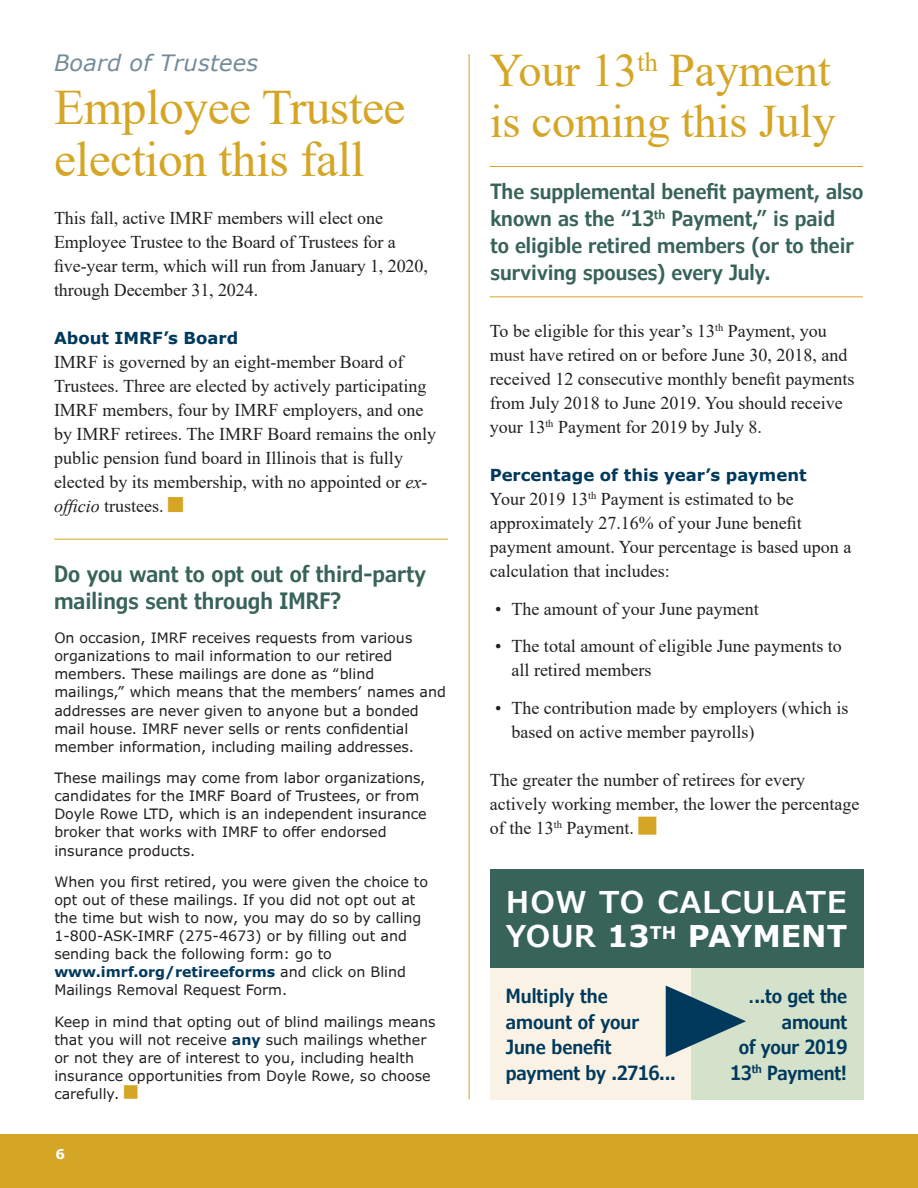
<style>
.page{position:relative;width:918px;height:1188px;background:#fff}
.page>*{position:absolute;margin:0;border:0;box-sizing:border-box;transform-origin:0 0}
.t1{font:49.5px "Times New Roman";letter-spacing:-.01em;color:#d5a626}
.t2{font:46.5px/51px "Times New Roman";letter-spacing:-.005em;color:#d5a626}
.Bullet_Text{font:600 30px/34.5px "Verdana Pro";letter-spacing:.02em;color:#fff}
.Headline{font:600 condensed 22.5px/27px "Verdana Pro";color:#386359}
.t3{font:italic 22.5px "Verdana";letter-spacing:.01em;color:#758c99}
.t4{font:600 condensed 21px/27px "Verdana Pro";color:#386359}
.Bullet_Text-2{font:600 condensed 19.5px/25.5px "Verdana Pro";letter-spacing:-.01em;color:#00395c}
.Story_Text{font:18px/24px "Times New Roman";color:#231f20}
.Bullet_Text-3{font:18px/24px "Times New Roman";color:#231f20}
.Subhead{font:700 16.5px "Verdana Pro";color:#00395c}
.Graph_indent{font:14.25px/18px "Verdana Pro";color:#231f20}
.Graph_no_indent{font:14.25px/18px "Verdana Pro";color:#231f20}
.t5{font:700 13.5px "Verdana";color:#fff}
.s1{font-style:italic}
.s2{font-weight:700;color:#00395c}
.s3{font-weight:700}
.s4{font-stretch:normal;font-size:16.5px}
</style>
<div class="page">
<div style="left:0;top:1134px;width:918px;height:54px;background:#d5a626"></div>
<hr style="left:469px;top:54px;width:1px;height:1045px;background:#d5a626">
<div style="left:490px;top:869px;width:373px;height:99px;background:#386359"></div>
<div style="left:490px;top:968px;width:212px;height:131px;background:#faf3e5"></div>
<div style="left:691px;top:968px;width:172px;height:131px;background:#d5e2cb"></div>
<svg style="left:666px;top:986px;width:80px;height:71px"></svg>
<hr style="left:490px;top:166px;width:373px;height:1px;background:#d5a626">
<hr style="left:490px;top:296px;width:373px;height:1px;background:#d5a626">
<hr style="left:54px;top:539px;width:394px;height:1px;background:#d5a626">
<p class="t3" style="left:54px;top:48px;width:206px">Board of Trustees</p>
<p class="t1" style="left:54px;top:72px;width:353px">Employee Trustee</p>
<p class="t1" style="left:54px;top:125px;width:312px">election this fall</p>
<p class="Story_Text" style="left:54px;top:206px;width:375px">This fall, active IMRF members will elect one Employee Trustee to the Board of Trustees for a five-year term, which will run from January 1, 2020, through December 31, 2024.</p>
<p class="Subhead" style="left:54px;top:327px;width:186px">About IMRF’s Board</p>
<p class="Story_Text" style="left:54px;top:350px;width:384px">IMRF is governed by an eight-member Board of Trustees. Three are elected by actively participating IMRF members, four by IMRF employers, and one by IMRF retirees. The IMRF Board remains the only public pension fund board in Illinois that is fully elected by its membership, with no appointed or <span class="s1">ex&shy;officio</span> trustees.</p>
<p class="Headline" style="left:54px;top:560px;width:374px">Do you want to opt out of third-party mailings sent through IMRF?</p>
<p class="Graph_no_indent" style="left:54px;top:629px;width:393px">On occasion, IMRF receives requests from various organizations to mail information to our retired members. These mailings are done as “blind mailings,” which means that the members’ names and addresses are never given to anyone but a bonded mail house. IMRF never sells or rents confidential member information, including mailing addresses.</p>
<p class="Graph_indent" style="left:54px;top:769px;width:374px">These mailings may come from labor organizations, candidates for the IMRF Board of Trustees, or from Doyle Rowe LTD, which is an independent insurance broker that works with IMRF to offer endorsed insurance products.</p>
<p class="Graph_indent" style="left:54px;top:873px;width:375px">When you first retired, you were given the choice to opt out of these mailings. If you did not opt out at the time but wish to now, you may do so by calling 1-800-ASK-IMRF (275-4673) or by filling out and sending back the following form: go to <span class="s2">www.imrf.org/retireeforms</span> and click on Blind Mailings Removal Request Form.</p>
<p class="Graph_indent" style="left:54px;top:1013px;width:383px">Keep in mind that opting out of blind mailings means that you will not receive <span class="s2">any</span> such mailings whether or not they are of interest to you, including health insurance opportunities from Doyle Rowe, so choose carefully.</p>
<p class="t5" style="left:56px;top:1144px;width:11px">6</p>
<p class="t2" style="left:490px;top:44px;width:347px">Your 13<sup>th</sup> Payment is coming this July</p>
<p class="t4" style="left:490px;top:178px;width:374px">The supplemental benefit payment, also known as the “13<sup>th</sup> Payment,” is paid<br>to eligible retired members (or to their surviving spouses) every July.</p>
<p class="Story_Text" style="left:490px;top:318px;width:366px">To be eligible for this year’s 13<sup>th</sup> Payment, you must have retired on or before June 30, 2018, and received 12 consecutive monthly benefit payments from July 2018 to June 2019. You should receive your 13<sup>th</sup> Payment for 2019 by July 8.</p>
<p class="Subhead" style="left:490px;top:464px;width:318px">Percentage of this year’s payment</p>
<p class="Story_Text" style="left:490px;top:486px;width:363px">Your 2019 13<sup>th</sup> Payment is estimated to be approximately 27.16% of your June benefit payment amount. Your percentage is based upon a calculation that includes:</p>
<p class="Bullet_Text-3" style="left:495px;top:596px;width:265px">• The amount of your June payment</p>
<p class="Bullet_Text-3" style="left:512px;top:633px;width:332px;text-indent:-16px">• The total amount of eligible June payments to all retired members</p>
<p class="Bullet_Text-3" style="left:512px;top:695px;width:338px;text-indent:-16px">• The contribution made by employers (which is based on active member payrolls)</p>
<p class="Story_Text" style="left:490px;top:767px;width:371px">The greater the number of retirees for every actively working member, the lower the percentage of the 13<sup>th</sup> Payment.</p>
<p class="Bullet_Text" style="left:506px;top:885px;width:343px">HOW TO CALCULATE<br>YOUR <span class="s3">13</span><sup>TH</sup> <span class="s3">PAYMENT</span></p>
<p class="Bullet_Text-2" style="left:506px;top:983px;width:172px">Multiply the amount of your<br>June benefit payment by .2716...</p>
<p class="Bullet_Text-2" style="left:731px;top:983px;width:118px;text-align:right"><span class="s4">.</span>..to get the amount<br>of your 2019<br>13<sup>th</sup> Payment!</p>
</div>
